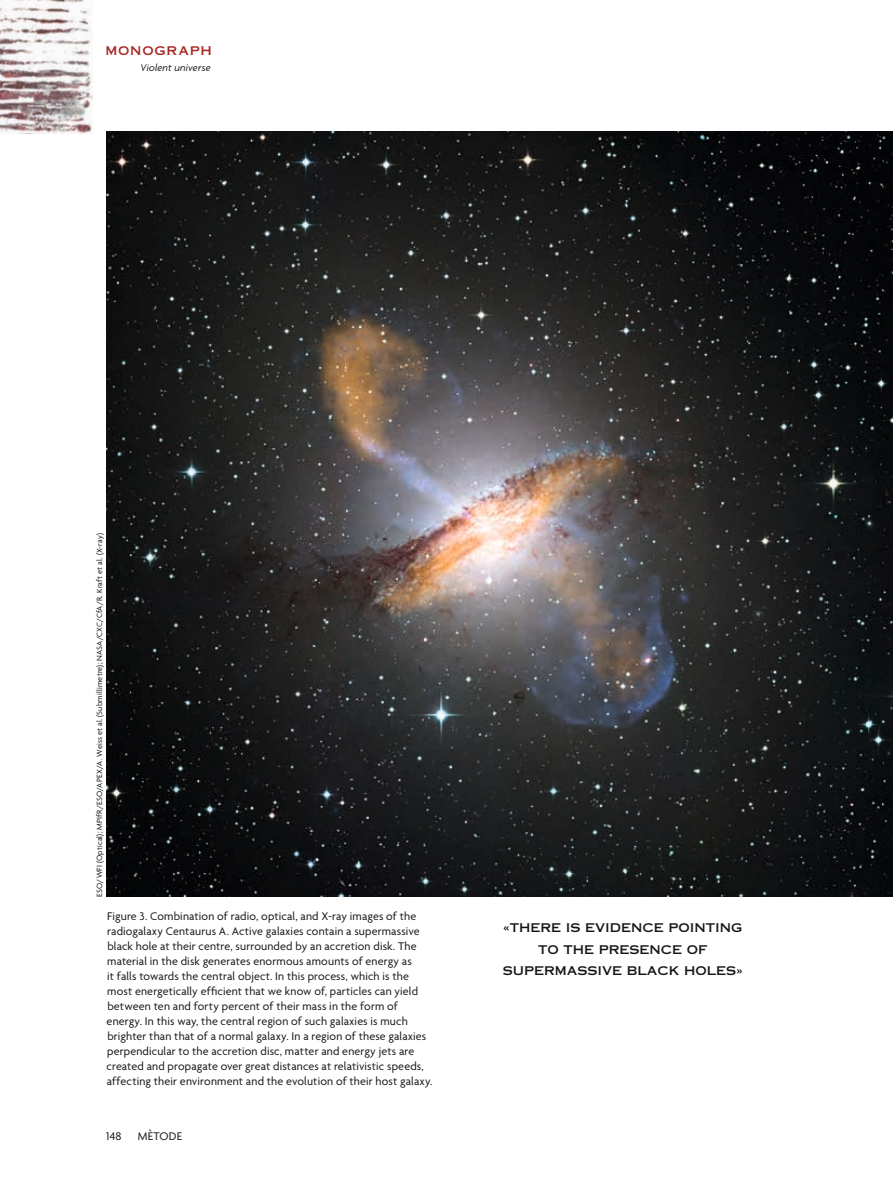
<style>
.page{position:relative;width:893px;height:1191px;background:#fff}
.page>*{position:absolute;margin:0;border:0;box-sizing:border-box;transform-origin:0 0}
.t1{font:12px/15px "Agenda";letter-spacing:.015em;color:#151616}
.t2{font:12px/21.8px "Copperplate Thirty One AB";color:#151616;text-align:center}
.t3{font:12px "Copperplate Thirty One AB";letter-spacing:.06em;color:#a82722}
.t4{font:italic 10.5px "Agenda";letter-spacing:.01em;color:#151616}
.t5{font:8.25px "Agenda";letter-spacing:.02em;color:#151616}
</style>
<div class="page">
<img style="left:0;top:0;width:92px;height:134px">
<img style="left:106px;top:131px;width:787px;height:765px">
<p class="t3" style="left:105px;top:44px;width:108px">MONOGRAPH</p>
<p class="t4" style="left:140px;top:61px;width:72px">Violent universe</p>
<p class="t5" style="left:95px;top:896px;width:365px;rotate:-90deg">ESO/WFI (Optical); MPIfR/ESO/APEX/A. Weiss et al. (Submillimetre); NASA/CXC/CfA/R. Kraft et al. (X-ray)</p>
<p class="t1" style="left:107px;top:908px;width:327px">Figure 3. Combination of radio, optical, and X-ray images of the radiogalaxy Centaurus A. Active galaxies contain a supermassive black hole at their centre, surrounded by an accretion disk. The material in the disk generates enormous amounts of energy as<br>it falls towards the central object. In this process, which is the most energetically efficient that we know of, particles can yield between ten and forty percent of their mass in the form of energy. In this way, the central region of such galaxies is much brighter than that of a normal galaxy. In a region of these galaxies perpendicular to the accretion disc, matter and energy jets are created and propagate over great distances at relativistic speeds, affecting their environment and the evolution of their host galaxy.</p>
<p class="t1" style="left:106px;top:1128px;width:17px">148</p>
<p class="t1" style="left:138px;top:1128px;width:46px">MÈTODE</p>
<p class="t2" style="left:503px;top:916px;width:241px">«THERE IS EVIDENCE POINTING<br>TO THE PRESENCE OF<br>SUPERMASSIVE BLACK HOLES»</p>
</div>
